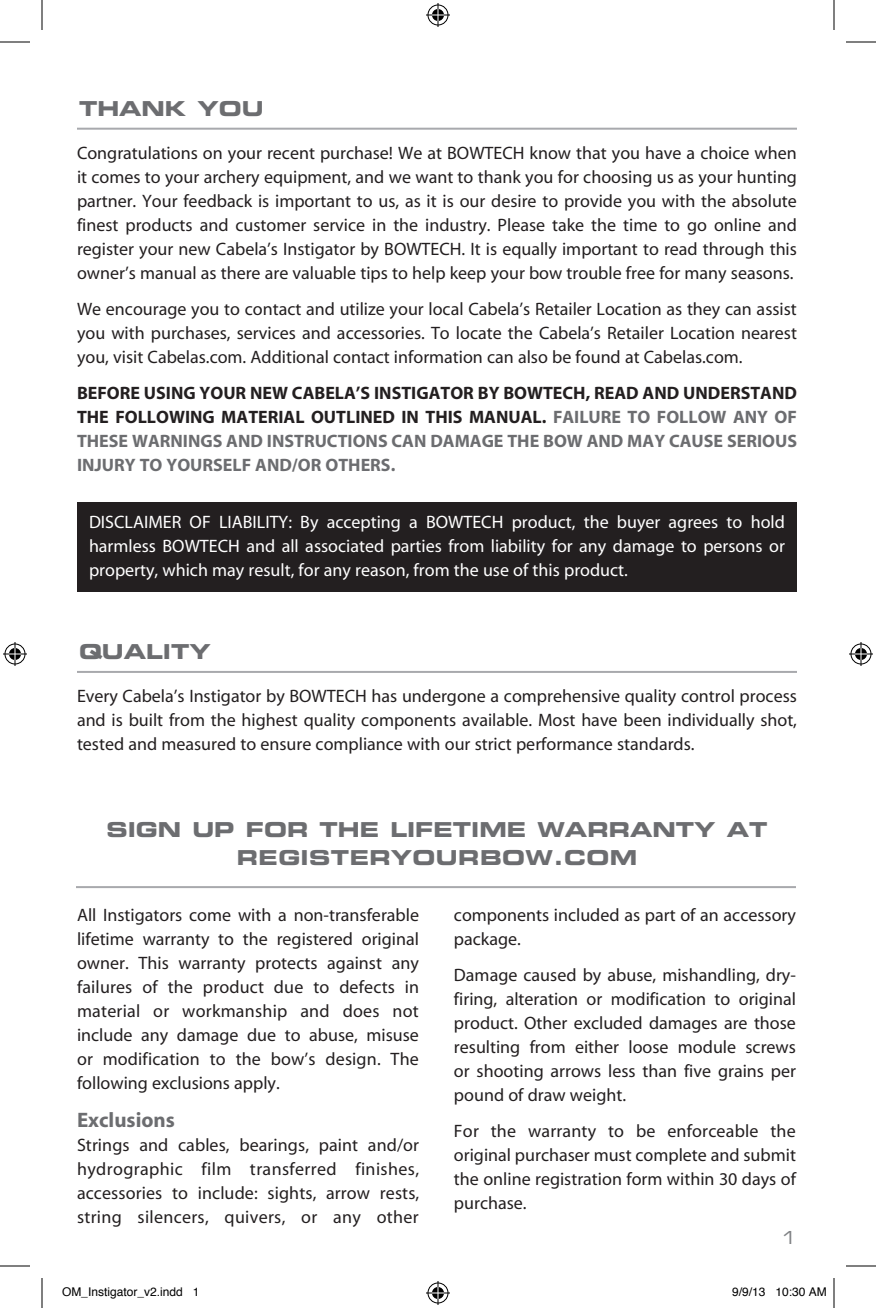
<style>
.page{position:relative;width:876px;height:1308px;background:#fff}
.page>*{position:absolute;margin:0;border:0;box-sizing:border-box;transform-origin:0 0}
.t1{font:700 21px "Myriad";color:#6c6d70}
.t2{font:20.6px/28px "Eurostile Bold Extended Two";color:#6c6d70}
.t3{font:18px/24px "Myriad";color:#231f20;text-align:justify}
.t4{font:700 18px/24px "Myriad";color:#6c6d70;text-align:justify}
.t5{font:18px/24px "Myriad";color:#fff;text-align:justify}
.t6{font:18px "Eurostile Extended Two";color:#808285}
.t7{font:12px "Helvetica";color:#000}
.s1{color:#231f20}
</style>
<div class="page">
<hr style="left:77px;top:128px;width:720px;height:2px;background:#a8a9ad">
<hr style="left:77px;top:671px;width:720px;height:2px;background:#a8a9ad">
<div style="left:77px;top:502px;width:720px;height:90px;background:#231f20"></div>
<hr style="left:76px;top:886px;width:720px;height:2px;background:#a8a9ad">
<hr style="left:0;top:42px;width:30px;height:1px;background:#000">
<hr style="left:846px;top:42px;width:30px;height:1px;background:#000">
<hr style="left:0;top:1266px;width:30px;height:1px;background:#000">
<hr style="left:846px;top:1266px;width:30px;height:1px;background:#000">
<hr style="left:42px;top:0;width:1px;height:30px;background:#000">
<hr style="left:42px;top:1278px;width:1px;height:30px;background:#000">
<hr style="left:834px;top:0;width:1px;height:30px;background:#000">
<hr style="left:834px;top:1278px;width:1px;height:30px;background:#000">
<svg style="left:426px;top:3px;width:24px;height:24px"></svg>
<svg style="left:426px;top:1281px;width:24px;height:24px"></svg>
<svg style="left:3px;top:642px;width:24px;height:24px"></svg>
<svg style="left:849px;top:642px;width:24px;height:24px"></svg>
<p class="t2" style="left:79px;top:94px;width:186px">THANK YOU</p>
<p class="t3" style="left:77px;top:141px;width:722px">Congratulations on your recent purchase! We at BOWTECH know that you have a choice when it comes to your archery equipment, and we want to thank you for choosing us as your hunting partner. Your feedback is important to us, as it is our desire to provide you with the absolute finest products and customer service in the industry. Please take the time to go online and register your new Cabela’s Instigator by BOWTECH. It is equally important to read through this owner’s manual as there are valuable tips to help keep your bow trouble free for many seasons.</p>
<p class="t3" style="left:77px;top:297px;width:721px">We encourage you to contact and utilize your local Cabela’s Retailer Location as they can assist you with purchases, services and accessories. To locate the Cabela’s Retailer Location nearest you, visit Cabelas.com. Additional contact information can also be found at Cabelas.com.</p>
<p class="t4" style="left:77px;top:381px;width:722px"><span class="s1">BEFORE USING YOUR NEW CABELA’S INSTIGATOR BY BOWTECH, READ AND UNDERSTAND THE FOLLOWING MATERIAL OUTLINED IN THIS MANUAL.</span> FAILURE TO FOLLOW ANY OF THESE WARNINGS AND INSTRUCTIONS CAN DAMAGE THE BOW AND MAY CAUSE SERIOUS INJURY TO YOURSELF AND/OR OTHERS.</p>
<p class="t5" style="left:89px;top:510px;width:697px">DISCLAIMER OF LIABILITY: By accepting a BOWTECH product, the buyer agrees to hold harmless BOWTECH and all associated parties from liability for any damage to persons or property, which may result, for any reason, from the use of this product.</p>
<p class="t2" style="left:79px;top:637px;width:133px">QUALITY</p>
<p class="t3" style="left:77px;top:685px;width:722px">Every Cabela’s Instigator by BOWTECH has undergone a comprehensive quality control process and is built from the highest quality components available. Most have been individually shot, tested and measured to ensure compliance with our strict performance standards.</p>
<p class="t2" style="left:237px;top:815px;width:512px;text-indent:-130px">SIGN UP FOR THE LIFETIME WARRANTY AT<br>REGISTERYOUR</p>
<p class="t2" style="left:480px;top:843px;width:49px">BOW</p>
<p class="t2" style="left:554px;top:843px;width:58px">.COM</p>
<p class="t3" style="left:77px;top:904px;width:344px">All Instigators come with a non-transferable lifetime warranty to the registered original owner. This warranty protects against any failures of the product due to defects in material or workmanship and does not include any damage due to abuse, misuse or modification to the bow’s design. The following exclusions apply.</p>
<p class="t1" style="left:77px;top:1109px;width:99px">Exclusions</p>
<p class="t3" style="left:77px;top:1134px;width:344px">Strings and cables, bearings, paint and/or hydrographic film transferred finishes, accessories to include: sights, arrow rests, string silencers, quivers, or any other</p>
<p class="t3" style="left:454px;top:904px;width:343px">components included as part of an accessory package.</p>
<p class="t3" style="left:454px;top:964px;width:344px">Damage caused by abuse, mishandling, dry&shy;firing, alteration or modification to original product. Other excluded damages are those resulting from either loose module screws or shooting arrows less than five grains per pound of draw weight.</p>
<p class="t3" style="left:454px;top:1120px;width:344px">For the warranty to be enforceable the original purchaser must complete and submit the online registration form within 30 days of purchase.</p>
<p class="t6" style="left:781px;top:1225px;width:19px">1</p>
<p class="t7" style="left:62px;top:1283px;width:139px">OM_Instigator_v2.indd 1</p>
<p class="t7" style="left:732px;top:1283px;width:96px">9/9/13 10:30 AM</p>
</div>
